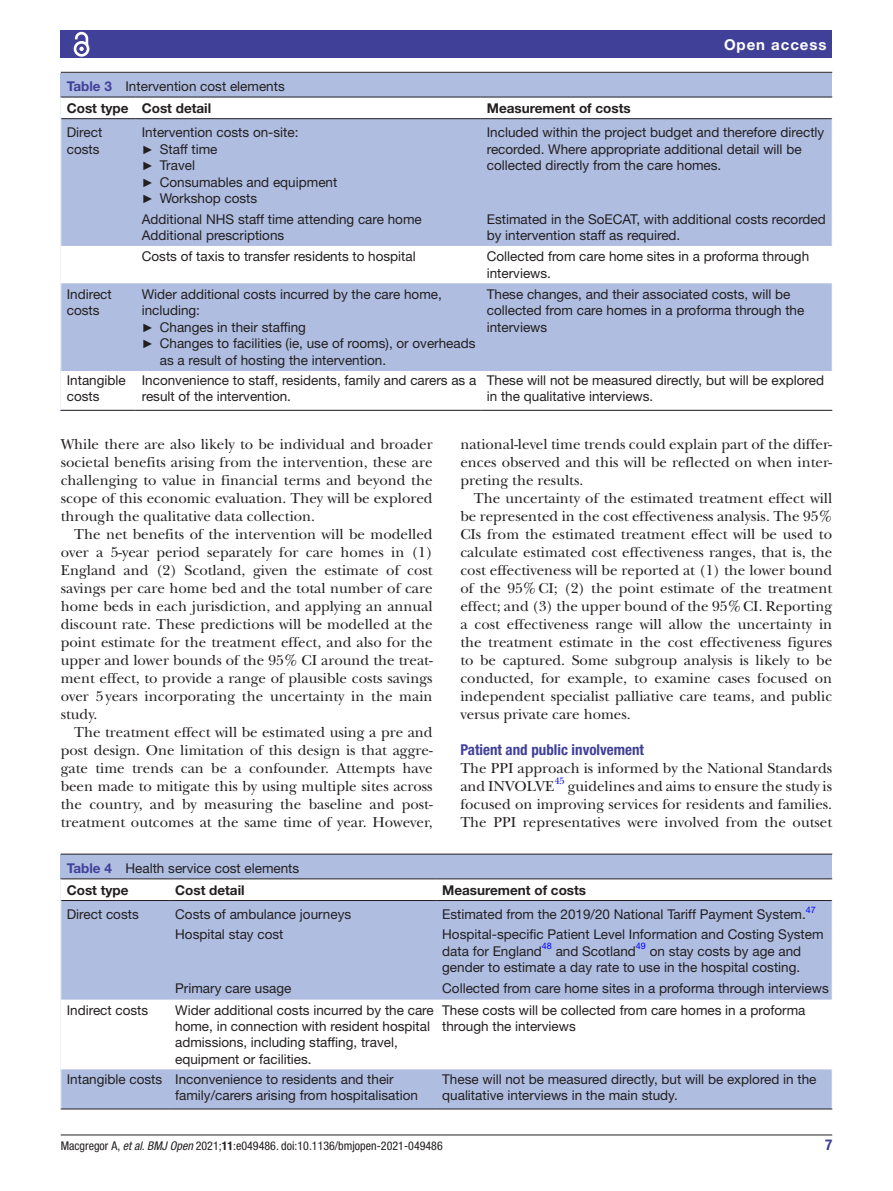
<style>
.page{position:relative;width:893px;height:1191px;background:#fff}
.page>*{position:absolute;margin:0;border:0;box-sizing:border-box;transform-origin:0 0}
.t1{font:15px/18px "New Baskerville";color:#231f20;text-align:justify}
.t2{font:700 condensed 15px "Helvetica Neue LT Std";color:#414099}
.t3{font:700 15px "Helvetica Neue LT Std";letter-spacing:.065em;color:#fff}
.t4{font:13.5px/16.2px "Helvetica Neue LT Std";color:#231f20}
.t5{font:700 13.5px "Helvetica Neue LT Std";color:#231f20}
.t6{font:condensed 12px "Helvetica Neue LT Std";color:#231f20}
.t7{font:9.9px "New Baskerville";color:#00f}
.t8{font:9px "Helvetica Neue LT Std";color:#00f}
.s1{font-weight:700;color:#414099}
.s2{font-weight:700}
.s3{font-family:"Arial";font-size:12px}
.s4{font-style:italic}
</style>
<div class="page">
<hr style="left:61px;top:1134px;width:771px;height:1px;background:#231f20">
<div style="left:61px;top:31px;width:771px;height:27px;background:#414099"></div>
<svg style="left:73px;top:31px;width:17px;height:26px"></svg>
<div style="left:61px;top:73px;width:771px;height:338px;background:#afbde1"></div>
<hr style="left:61px;top:72px;width:771px;height:1px;background:#231f20">
<div style="left:61px;top:98px;width:771px;height:312px;background:#fff"></div>
<svg style="left:61px;top:119px;width:771px;height:252px"></svg>
<hr style="left:61px;top:97px;width:75px;height:1px;background:#231f20">
<hr style="left:61px;top:118px;width:75px;height:1px;background:#231f20">
<hr style="left:136px;top:97px;width:345px;height:1px;background:#231f20">
<hr style="left:136px;top:118px;width:345px;height:1px;background:#231f20">
<hr style="left:481px;top:97px;width:351px;height:1px;background:#231f20">
<hr style="left:481px;top:118px;width:351px;height:1px;background:#231f20">
<hr style="left:61px;top:410px;width:75px;height:1px;background:#231f20">
<hr style="left:136px;top:410px;width:345px;height:1px;background:#231f20">
<hr style="left:481px;top:410px;width:351px;height:1px;background:#231f20">
<svg style="left:60px;top:97px;width:1px;height:22px"></svg>
<div style="left:61px;top:854px;width:771px;height:255px;background:#afbde1"></div>
<hr style="left:61px;top:853px;width:771px;height:1px;background:#231f20">
<div style="left:61px;top:879px;width:771px;height:21px;background:#fff"></div>
<svg style="left:61px;top:901px;width:771px;height:207px"></svg>
<hr style="left:61px;top:878px;width:108px;height:1px;background:#231f20">
<hr style="left:61px;top:900px;width:108px;height:1px;background:#231f20">
<hr style="left:169px;top:878px;width:267px;height:1px;background:#231f20">
<hr style="left:169px;top:900px;width:267px;height:1px;background:#231f20">
<hr style="left:436px;top:878px;width:396px;height:1px;background:#231f20">
<hr style="left:436px;top:900px;width:396px;height:1px;background:#231f20">
<hr style="left:61px;top:1108px;width:108px;height:1px;background:#231f20">
<hr style="left:169px;top:1108px;width:267px;height:1px;background:#231f20">
<hr style="left:436px;top:1108px;width:396px;height:1px;background:#231f20">
<svg style="left:60px;top:879px;width:1px;height:44px"></svg>
<svg style="left:60px;top:977px;width:1px;height:22px"></svg>
<p class="t4" style="left:67px;top:75px;width:220px;line-height:22px"><span class="s1">Table 3</span> Intervention cost elements<br><span class="s2">Cost type Cost detail</span></p>
<p class="t5" style="left:487px;top:99px;width:145px">Measurement of costs</p>
<p class="t3" style="left:724px;top:35px;width:104px">Open access</p>
<p class="t4" style="left:67px;top:124px;width:37px">Direct costs</p>
<p class="t4" style="left:142px;top:124px;width:197px">Intervention costs on-site:<br><span class="s3">►</span> Staff time<br><span class="s3">►</span> Travel<br><span class="s3">►</span> Consumables and equipment <span class="s3">►</span> Workshop costs</p>
<p class="t4" style="left:487px;top:124px;width:339px">Included within the project budget and therefore directly recorded. Where appropriate additional detail will be collected directly from the care homes.</p>
<p class="t4" style="left:142px;top:210px;width:282px">Additional NHS staff time attending care home<br>Additional prescriptions</p>
<p class="t4" style="left:487px;top:210px;width:341px">Estimated in the SoECAT, with additional costs recorded by intervention staff as required.</p>
<p class="t4" style="left:142px;top:248px;width:276px">Costs of taxis to transfer residents to hospital</p>
<p class="t4" style="left:487px;top:248px;width:324px">Collected from care home sites in a proforma through interviews.</p>
<p class="t4" style="left:67px;top:286px;width:47px">Indirect costs</p>
<p class="t4" style="left:142px;top:286px;width:302px">Wider additional costs incurred by the care home,</p>
<p class="t4" style="left:487px;top:286px;width:319px">These changes, and their associated costs, will be collected from care homes in a proforma through the interviews</p>
<p class="t4" style="left:142px;top:302px;width:60px">including:</p>
<p class="t4" style="left:142px;top:319px;width:166px"><span class="s3">►</span> Changes in their staffing</p>
<p class="t4" style="left:142px;top:335px;width:335px"><span class="s3">►</span> Changes to facilities (ie, use of rooms), or overheads</p>
<p class="t4" style="left:160px;top:352px;width:228px">as a result of hosting the intervention.</p>
<p class="t4" style="left:67px;top:372px;width:61px">Intangible costs</p>
<p class="t4" style="left:142px;top:372px;width:336px">Inconvenience to staff, residents, family and carers as a result of the intervention.</p>
<p class="t4" style="left:487px;top:372px;width:339px">These will not be measured directly, but will be explored in the qualitative interviews.</p>
<p class="t1" style="left:61px;top:435px;width:373px">While there are also likely to be individual and broader societal benefits arising from the intervention, these are challenging to value in financial terms and beyond the scope of this economic evaluation. They will be explored through the qualitative data collection.</p>
<p class="t1" style="left:61px;top:525px;width:373px;text-indent:14px">The net benefits of the intervention will be modelled over a 5-year period separately for care homes in (1)<br>England and (2) Scotland, given the estimate of cost savings per care home bed and the total number of care home beds in each jurisdiction, and applying an annual discount rate. These predictions will be modelled at the point estimate for the treatment effect, and also for the upper and lower bounds of the 95% CI around the treat&shy;ment effect, to provide a range of plausible costs savings over 5years incorporating the uncertainty in the main study.</p>
<p class="t1" style="left:61px;top:723px;width:373px;text-indent:14px">The treatment effect will be estimated using a pre and post design. One limitation of this design is that aggre&shy;gate time trends can be a confounder. Attempts have been made to mitigate this by using multiple sites across the country, and by measuring the baseline and post&shy;treatment outcomes at the same time of year. However,</p>
<p class="t1" style="left:460px;top:435px;width:373px">national-level time trends could explain part of the differ&shy;ences observed and this will be reflected on when inter&shy;preting the results.</p>
<p class="t1" style="left:460px;top:489px;width:373px;text-indent:13px">The uncertainty of the estimated treatment effect will be represented in the cost effectiveness analysis. The 95% CIs from the estimated treatment effect will be used to calculate estimated cost effectiveness ranges, that is, the cost effectiveness will be reported at (1) the lower bound of the 95%CI; (2) the point estimate of the treatment effect; and (3) the upper bound of the 95%CI. Reporting a cost effectiveness range will allow the uncertainty in the treatment estimate in the cost effectiveness figures to be captured. Some subgroup analysis is likely to be conducted, for example, to examine cases focused on independent specialist palliative care teams, and public versus private care homes.</p>
<p class="t2" style="left:460px;top:740px;width:185px">Patient and public involvement</p>
<p class="t1" style="left:460px;top:759px;width:373px">The PPI approach is informed by the National Standards and INVOLVE</p>
<p class="t7" style="left:554px;top:775px;width:12px">45</p>
<p class="t1" style="left:460px;top:777px;width:373px;text-indent:107px">guidelines and aims to ensure the study is focused on improving services for residents and families.<br>The PPI representatives were involved from the outset</p>
<p class="t4" style="left:67px;top:856px;width:234px;line-height:22px"><span class="s1">Table 4</span> Health service cost elements<br><span class="s2">Cost type</span></p>
<p class="t5" style="left:175px;top:881px;width:71px">Cost detail</p>
<p class="t5" style="left:442px;top:881px;width:145px">Measurement of costs</p>
<p class="t4" style="left:67px;top:906px;width:74px">Direct costs</p>
<p class="t4" style="left:175px;top:906px;width:178px">Costs of ambulance journeys</p>
<p class="t4" style="left:442px;top:906px;width:375px">Estimated from the 2019/20 National Tariff Payment System.<sup>47</sup></p>
<p class="t4" style="left:175px;top:926px;width:110px">Hospital stay cost</p>
<p class="t4" style="left:442px;top:926px;width:383px">Hospital-specific Patient Level Information and Costing System data for England</p>
<p class="t8" style="left:542px;top:941px;width:11px">48</p>
<p class="t4" style="left:556px;top:942px;width:82px">and Scotland</p>
<p class="t8" style="left:636px;top:941px;width:11px">49</p>
<p class="t4" style="left:442px;top:942px;width:360px;text-align:right">on stay costs by age and<br>gender to estimate a day rate to use in the hospital costing.</p>
<p class="t4" style="left:175px;top:980px;width:118px">Primary care usage</p>
<p class="t4" style="left:442px;top:980px;width:388px">Collected from care home sites in a proforma through interviews</p>
<p class="t4" style="left:67px;top:1002px;width:83px">Indirect costs</p>
<p class="t4" style="left:175px;top:1002px;width:260px">Wider additional costs incurred by the care home, in connection with resident hospital admissions, including staffing, travel, equipment or facilities.</p>
<p class="t4" style="left:442px;top:1002px;width:365px">These costs will be collected from care homes in a proforma through the interviews</p>
<p class="t4" style="left:175px;top:1070px;width:244px;text-indent:-108px">Intangible costs Inconvenience to residents and their family/carers arising from hospitalisation</p>
<p class="t4" style="left:442px;top:1070px;width:376px">These will not be measured directly, but will be explored in the qualitative interviews in the main study.</p>
<p class="t6" style="left:61px;top:1138px;width:384px">Macgregor A, <span class="s4">et al</span>. <span class="s4">BMJ Open</span> 2021;<span class="s2">11</span>:e049486. doi:10.1136/bmjopen-2021-049486</p>
<p class="t2" style="left:825px;top:1135px;width:9px">7</p>
</div>
